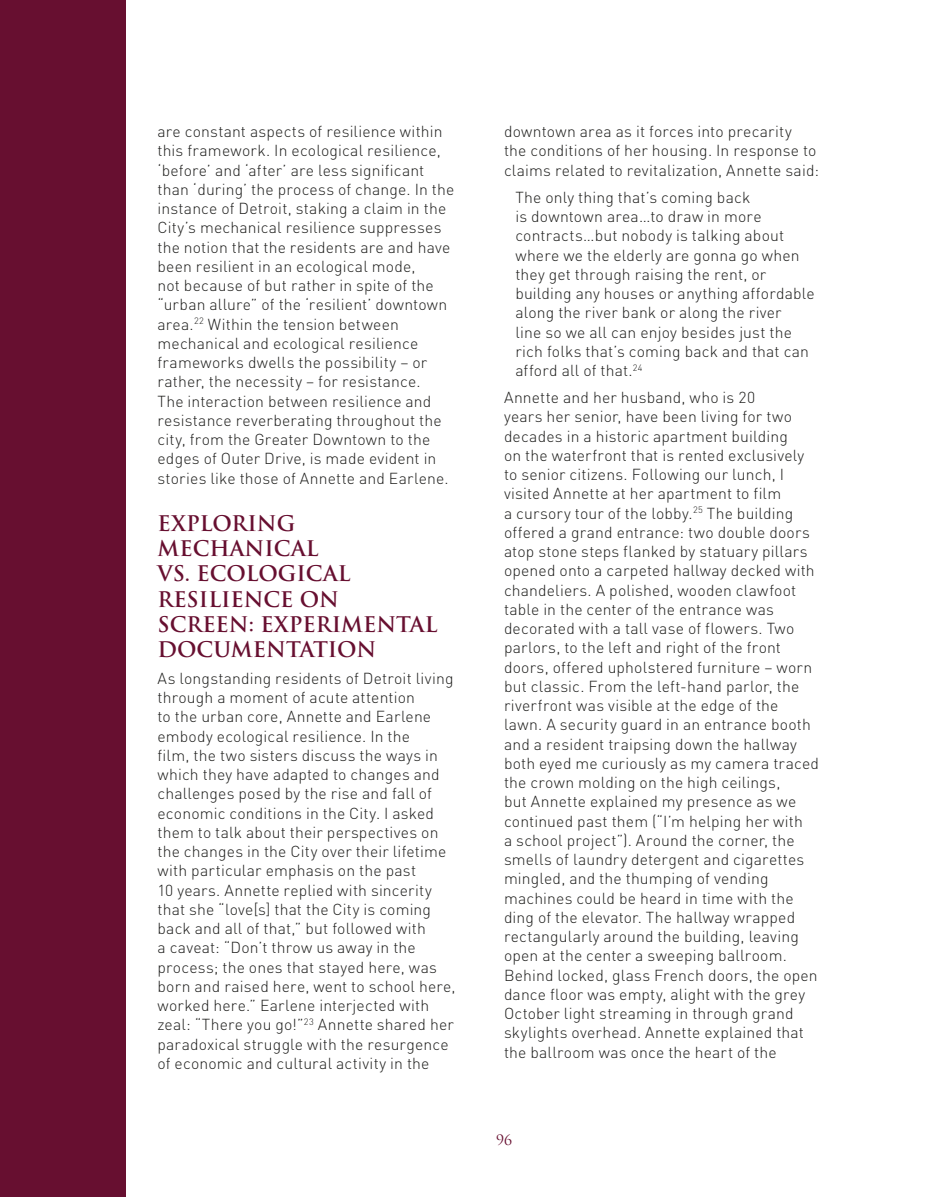
<style>
.page{position:relative;width:945px;height:1197px;background:#fff}
.page>*{position:absolute;margin:0;border:0;box-sizing:border-box;transform-origin:0 0}
.t1{font:700 21px/25.2px "Trajan Pro";color:#670f30}
.Body_Text{font:300 15.75px/19.2px "DIN";letter-spacing:.01em;color:#1d1d1b}
.t2{font:14px "Trajan Pro";color:#670f30}
</style>
<div class="page">
<div style="left:0;top:0;width:126px;height:1197px;background:#670f30"></div>
<p class="Body_Text" style="left:158px;top:122px;width:298px">are constant aspects of resilience within this framework. In ecological resilience, ‘before’ and ‘after’ are less significant than ‘during’ the process of change. In the instance of Detroit, staking a claim in the City’s mechanical resilience suppresses the notion that the residents are and have been resilient in an ecological mode,<br>not because of but rather in spite of the “urban allure” of the ‘resilient’ downtown area.<sup>22</sup> Within the tension between mechanical and ecological resilience frameworks dwells the possibility – or rather, the necessity – for resistance.<br>The interaction between resilience and resistance reverberating throughout the city, from the Greater Downtown to the edges of Outer Drive, is made evident in stories like those of Annette and Earlene.</p>
<p class="t1" style="left:158px;top:511px;width:281px">EXPLORING<br>MECHANICAL<br>VS. ECOLOGICAL<br>RESILIENCE ON<br>SCREEN: EXPERIMENTAL<br>DOCUMENTATION</p>
<p class="Body_Text" style="left:158px;top:668px;width:300px">As longstanding residents of Detroit living through a moment of acute attention<br>to the urban core, Annette and Earlene embody ecological resilience. In the<br>film, the two sisters discuss the ways in which they have adapted to changes and challenges posed by the rise and fall of economic conditions in the City. I asked them to talk about their perspectives on the changes in the City over their lifetime with particular emphasis on the past<br>10 years. Annette replied with sincerity that she “love[s] that the City is coming back and all of that,” but followed with<br>a caveat: “Don’t throw us away in the process; the ones that stayed here, was born and raised here, went to school here, worked here.” Earlene interjected with zeal: “There you go!”<sup>23</sup> Annette shared her paradoxical struggle with the resurgence of economic and cultural activity in the</p>
<p class="Body_Text" style="left:504px;top:122px;width:317px">downtown area as it forces into precarity<br>the conditions of her housing. In response to claims related to revitalization, Annette said:</p>
<p class="Body_Text" style="left:515px;top:187px;width:301px">The only thing that’s coming back<br>is downtown area…to draw in more contracts…but nobody is talking about where we the elderly are gonna go when they get through raising the rent, or building any houses or anything affordable along the river bank or along the river<br>line so we all can enjoy besides just the rich folks that’s coming back and that can afford all of that.<sup>24</sup></p>
<p class="Body_Text" style="left:504px;top:388px;width:317px">Annette and her husband, who is 20<br>years her senior, have been living for two decades in a historic apartment building<br>on the waterfront that is rented exclusively to senior citizens. Following our lunch, I visited Annette at her apartment to film<br>a cursory tour of the lobby.<sup>25</sup> The building offered a grand entrance: two double doors atop stone steps flanked by statuary pillars opened onto a carpeted hallway decked with chandeliers. A polished, wooden clawfoot table in the center of the entrance was decorated with a tall vase of flowers. Two parlors, to the left and right of the front doors, offered upholstered furniture – worn but classic. From the left-hand parlor, the riverfront was visible at the edge of the lawn. A security guard in an entrance booth and a resident traipsing down the hallway both eyed me curiously as my camera traced the crown molding on the high ceilings,<br>but Annette explained my presence as we continued past them (“I’m helping her with<br>a school project”). Around the corner, the smells of laundry detergent and cigarettes mingled, and the thumping of vending machines could be heard in time with the ding of the elevator. The hallway wrapped rectangularly around the building, leaving open at the center a sweeping ballroom.<br>Behind locked, glass French doors, the open dance floor was empty, alight with the grey October light streaming in through grand skylights overhead. Annette explained that the ballroom was once the heart of the</p>
<p class="t2" style="left:496px;top:1131px;width:17px">96</p>
</div>
